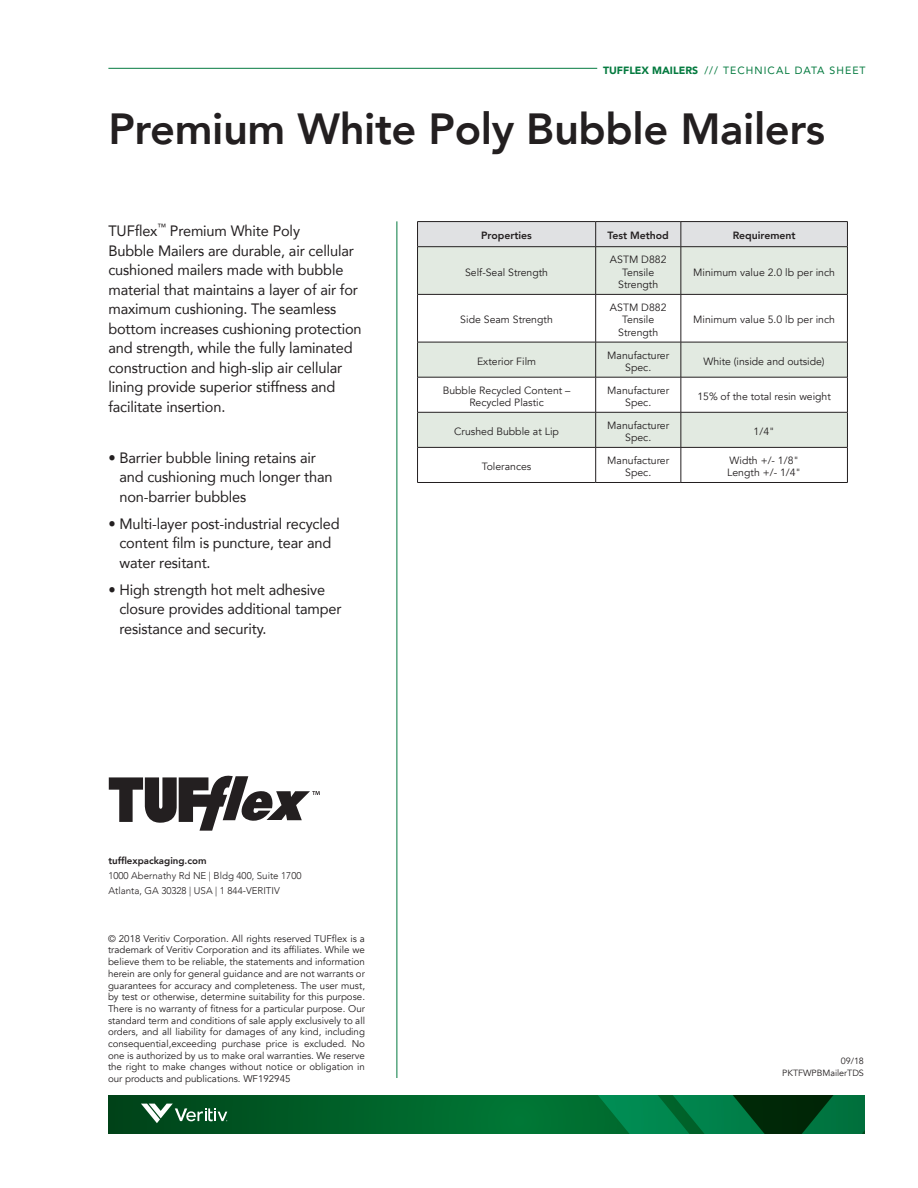
<style>
.page{position:relative;width:918px;height:1188px;background:#fff}
.page>*{position:absolute;margin:0;border:0;box-sizing:border-box;transform-origin:0 0}
.t1{font:800 43.5px "Avenir";letter-spacing:-.01em;color:#231f20}
.t2{font:15px/19.5px "Avenir";letter-spacing:-.01em;color:#231f20}
.t3{font:10.5px/12.6px "Avenir";color:#231f20;text-align:center}
.t4{font:10.5px "Avenir";letter-spacing:.1em;color:#047a3f}
.t5{font:800 10.5px "Avenir";letter-spacing:-.005em;color:#231f20}
.t6{font:9.75px/11.7px "Avenir";color:#231f20;text-align:justify}
.t7{font:300 9.75px "Avenir";color:#231f20}
.t8{font:800 9.75px "Avenir";color:#231f20}
.t9{font:9px "Avenir";letter-spacing:-.005em;color:#231f20}
.s1{font-weight:900}
</style>
<div class="page">
<hr style="left:397px;top:221px;width:1px;height:857px;background:#047a3f">
<svg style="left:108px;top:1096px;width:483px;height:38px;background:#006129"></svg>
<svg style="left:591px;top:1096px;width:273px;height:38px;background:#006634"></svg>
<svg style="left:418px;top:247px;width:429px;height:200px;fill:#e2eae1"></svg>
<svg style="left:418px;top:378px;width:429px;height:34px"></svg>
<hr style="left:417px;top:221px;width:179px;height:1px;background:#231f20">
<hr style="left:596px;top:221px;width:85px;height:1px;background:#231f20">
<hr style="left:681px;top:221px;width:167px;height:1px;background:#231f20">
<div style="left:417px;top:222px;width:431px;height:24px;background:#e0e1e3"></div>
<hr style="left:417px;top:246px;width:179px;height:1px;background:#231f20">
<hr style="left:417px;top:247px;width:1px;height:47px;background:#231f20">
<hr style="left:596px;top:246px;width:85px;height:1px;background:#231f20">
<hr style="left:595px;top:247px;width:1px;height:47px;background:#231f20">
<hr style="left:681px;top:246px;width:167px;height:1px;background:#231f20">
<hr style="left:681px;top:247px;width:1px;height:47px;background:#231f20">
<hr style="left:847px;top:247px;width:1px;height:47px;background:#231f20">
<hr style="left:417px;top:294px;width:179px;height:1px;background:#231f20">
<hr style="left:417px;top:295px;width:1px;height:47px;background:#231f20">
<hr style="left:596px;top:294px;width:85px;height:1px;background:#231f20">
<hr style="left:595px;top:295px;width:1px;height:47px;background:#231f20">
<hr style="left:681px;top:294px;width:167px;height:1px;background:#231f20">
<hr style="left:681px;top:295px;width:1px;height:47px;background:#231f20">
<hr style="left:847px;top:295px;width:1px;height:47px;background:#231f20">
<hr style="left:417px;top:342px;width:179px;height:1px;background:#231f20">
<hr style="left:417px;top:342px;width:1px;height:35px;background:#231f20">
<hr style="left:596px;top:342px;width:85px;height:1px;background:#231f20">
<hr style="left:595px;top:342px;width:1px;height:35px;background:#231f20">
<hr style="left:681px;top:342px;width:167px;height:1px;background:#231f20">
<hr style="left:681px;top:342px;width:1px;height:35px;background:#231f20">
<hr style="left:847px;top:342px;width:1px;height:35px;background:#231f20">
<hr style="left:417px;top:377px;width:179px;height:1px;background:#231f20">
<hr style="left:417px;top:377px;width:1px;height:35px;background:#231f20">
<hr style="left:596px;top:377px;width:85px;height:1px;background:#231f20">
<hr style="left:595px;top:377px;width:1px;height:35px;background:#231f20">
<hr style="left:681px;top:377px;width:167px;height:1px;background:#231f20">
<hr style="left:681px;top:377px;width:1px;height:35px;background:#231f20">
<hr style="left:847px;top:377px;width:1px;height:35px;background:#231f20">
<hr style="left:417px;top:412px;width:179px;height:1px;background:#231f20">
<hr style="left:417px;top:412px;width:1px;height:35px;background:#231f20">
<hr style="left:596px;top:412px;width:85px;height:1px;background:#231f20">
<hr style="left:595px;top:412px;width:1px;height:35px;background:#231f20">
<hr style="left:681px;top:412px;width:167px;height:1px;background:#231f20">
<hr style="left:681px;top:412px;width:1px;height:35px;background:#231f20">
<hr style="left:847px;top:412px;width:1px;height:35px;background:#231f20">
<hr style="left:417px;top:447px;width:179px;height:1px;background:#231f20">
<hr style="left:417px;top:448px;width:1px;height:34px;background:#231f20">
<hr style="left:596px;top:447px;width:85px;height:1px;background:#231f20">
<hr style="left:595px;top:448px;width:1px;height:34px;background:#231f20">
<hr style="left:681px;top:447px;width:167px;height:1px;background:#231f20">
<hr style="left:681px;top:448px;width:1px;height:34px;background:#231f20">
<hr style="left:847px;top:448px;width:1px;height:34px;background:#231f20">
<hr style="left:417px;top:482px;width:179px;height:1px;background:#231f20">
<hr style="left:596px;top:482px;width:85px;height:1px;background:#231f20">
<hr style="left:681px;top:482px;width:167px;height:1px;background:#231f20">
<hr style="left:108px;top:68px;width:489px;height:1px;background:#047a3f">
<svg style="left:141px;top:1104px;width:86px;height:19px"></svg>
<svg style="left:109px;top:775px;width:211px;height:56px"></svg>
<p class="t4" style="left:603px;top:61px;width:264px"><span class="s1">TUFFLEX MAILERS</span> /// TECHNICAL DATA SHEET</p>
<p class="t1" style="left:108px;top:95px;width:718px">Premium White Poly Bubble Mailers</p>
<p class="t2" style="left:108px;top:221px;width:255px">TUFflex<sup>™</sup> Premium White Poly<br>Bubble Mailers are durable, air cellular cushioned mailers made with bubble material that maintains a layer of air for maximum cushioning. The seamless bottom increases cushioning protection and strength, while the fully laminated construction and high-slip air cellular lining provide superior stiffness and facilitate insertion.</p>
<p class="t2" style="left:119px;top:447px;width:215px;text-indent:-11px">• Barrier bubble lining retains air and cushioning much longer than non-barrier bubbles</p>
<p class="t2" style="left:119px;top:513px;width:222px;text-indent:-11px">• Multi-layer post-industrial recycled content film is puncture, tear and water resitant.</p>
<p class="t2" style="left:119px;top:579px;width:224px;text-indent:-11px">• High strength hot melt adhesive closure provides additional tamper resistance and security.</p>
<p class="t5" style="left:481px;top:228px;width:52px">Properties</p>
<p class="t5" style="left:608px;top:228px;width:63px">Test Method</p>
<p class="t5" style="left:733px;top:228px;width:64px">Requirement</p>
<p class="t3" style="left:465px;top:266px;width:84px">Self-Seal Strength</p>
<p class="t3" style="left:610px;top:253px;width:58px">ASTM D882<br>Tensile<br>Strength</p>
<p class="t3" style="left:693px;top:266px;width:143px">Minimum value 2.0 lb per inch</p>
<p class="t3" style="left:460px;top:314px;width:94px">Side Seam Strength</p>
<p class="t3" style="left:610px;top:301px;width:58px">ASTM D882</p>
<p class="t3" style="left:618px;top:314px;width:42px">Tensile<br>Strength</p>
<p class="t3" style="left:693px;top:314px;width:143px">Minimum value 5.0 lb per inch</p>
<p class="t3" style="left:477px;top:355px;width:61px">Exterior Film</p>
<p class="t3" style="left:607px;top:349px;width:64px">Manufacturer<br>Spec.</p>
<p class="t3" style="left:704px;top:355px;width:123px">White (inside and outside)</p>
<p class="t3" style="left:443px;top:385px;width:129px;line-height:12px">Bubble Recycled Content –<br>Recycled Plastic</p>
<p class="t3" style="left:607px;top:384px;width:64px">Manufacturer<br>Spec.</p>
<p class="t3" style="left:697px;top:390px;width:135px">15% of the total resin weight</p>
<p class="t3" style="left:454px;top:425px;width:106px">Crushed Bubble at Lip</p>
<p class="t3" style="left:607px;top:419px;width:64px">Manufacturer<br>Spec.</p>
<p class="t3" style="left:754px;top:425px;width:23px">1/4"</p>
<p class="t3" style="left:482px;top:460px;width:51px">Tolerances</p>
<p class="t3" style="left:607px;top:454px;width:64px">Manufacturer<br>Spec.</p>
<p class="t3" style="left:729px;top:454px;width:71px">Width +/- 1/8"</p>
<p class="t3" style="left:727px;top:467px;width:75px">Length +/- 1/4"</p>
<p class="t8" style="left:108px;top:853px;width:100px">tufflexpackaging.com</p>
<p class="t7" style="left:108px;top:870px;width:195px">1000 Abernathy Rd NE | Bldg 400, Suite 1700</p>
<p class="t7" style="left:108px;top:885px;width:173px">Atlanta, GA 30328 | USA | 1 844-VERITIV</p>
<p class="t6" style="left:108px;top:933px;width:259px">© 2018 Veritiv Corporation. All rights reserved TUFflex is a trademark of Veritiv Corporation and its affiliates. While we believe them to be reliable, the statements and information herein are only for general guidance and are not warrants or guarantees for accuracy and completeness. The user must, by test or otherwise, determine suitability for this purpose.<br>There is no warranty of fitness for a particular purpose. Our standard term and conditions of sale apply exclusively to all orders, and all liability for damages of any kind, including consequential,exceeding purchase price is excluded. No one is authorized by us to make oral warranties. We reserve the right to make changes without notice or obligation in our products and publications. WF192945</p>
<p class="t9" style="left:841px;top:1056px;width:25px">09/18</p>
<p class="t9" style="left:782px;top:1068px;width:83px">PKTFWPBMailerTDS</p>
</div>
